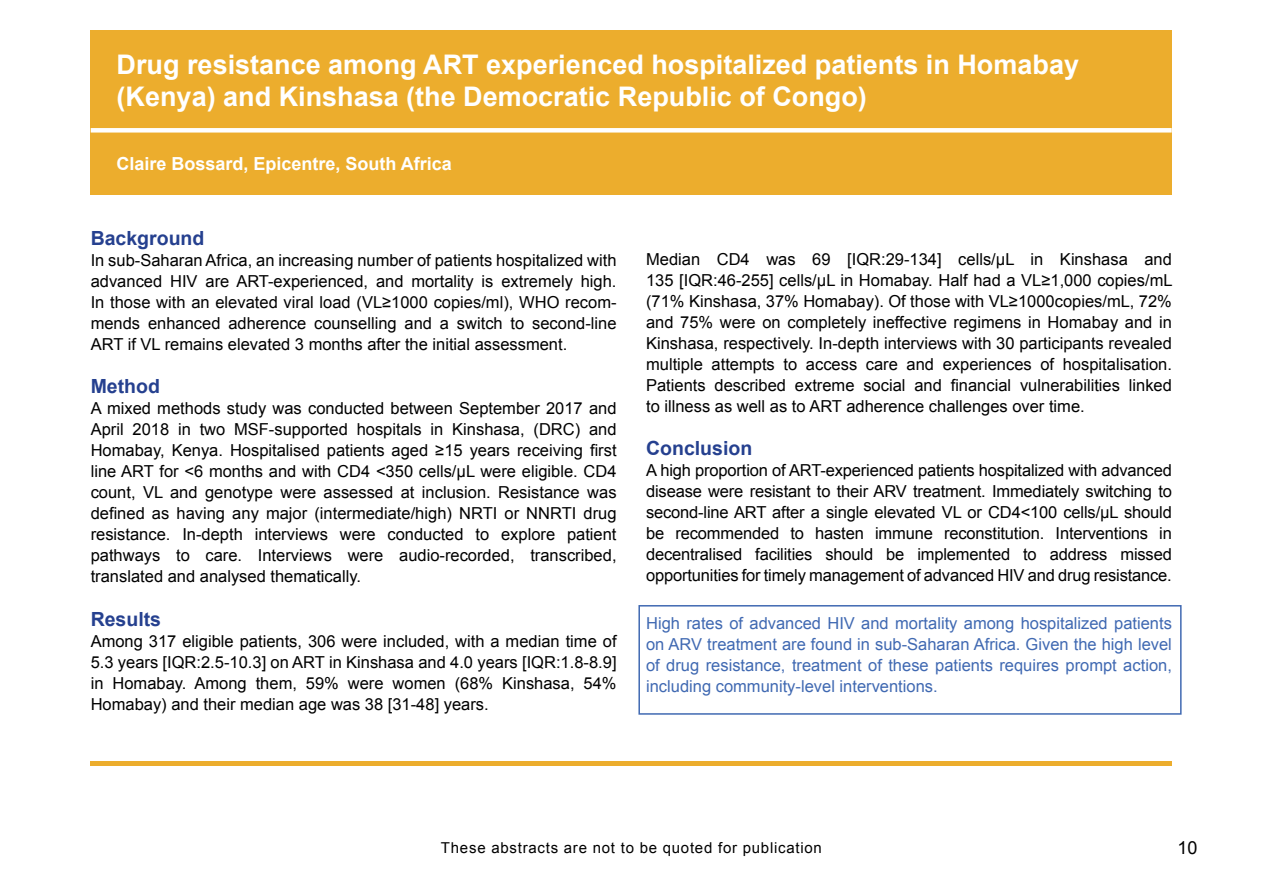
<style>
.page{position:relative;width:1263px;height:893px;background:#fff}
.page>*{position:absolute;margin:0;border:0;box-sizing:border-box;transform-origin:0 0}
.t1{font:700 27px/31.5px "Arial";color:#fff}
.t2{font:700 19.5px "Arial";color:#25408f}
.t3{font:700 18px "Arial";color:#fff}
.t4{font:18px "Arial";color:#000}
.t5{font:16.5px/21px "Arial";color:#000;text-align:justify}
.t6{font:16.5px/21px "Arial";color:#4069b2;text-align:justify}
.t7{font:15px "Arial";letter-spacing:.05em;color:#000}
</style>
<div class="page">
<div style="left:91px;top:30px;width:1081px;height:165px;background:#ecad2d"></div>
<div style="left:91px;top:128px;width:1081px;height:5px;background:#fff"></div>
<div style="left:638px;top:605px;width:543px;height:110px;border:2px solid #4069b2"></div>
<hr style="left:90px;top:761px;width:1081px;height:4px;background:#ecad2d">
<h1 class="t1" style="left:117px;top:50px;width:964px">Drug resistance among ART experienced hospitalized patients in Homabay (Kenya) and Kinshasa (the Democratic Republic of Congo)</h1>
<p class="t3" style="left:116px;top:151px;width:337px">Claire Bossard, Epicentre, South Africa</p>
<p class="t2" style="left:91px;top:225px;width:115px">Background</p>
<p class="t5" style="left:91px;top:249px;width:527px">In sub-Saharan Africa, an increasing number of patients hospitalized with advanced HIV are ART-experienced, and mortality is extremely high.<br>In those with an elevated viral load (VL≥1000 copies/ml), WHO recom&shy;mends enhanced adherence counselling and a switch to second-line ART if VL remains elevated 3 months after the initial assessment.</p>
<p class="t2" style="left:91px;top:373px;width:71px">Method</p>
<p class="t5" style="left:91px;top:398px;width:527px">A mixed methods study was conducted between September 2017 and April 2018 in two MSF-supported hospitals in Kinshasa, (DRC) and Homabay, Kenya. Hospitalised patients aged ≥15 years receiving first line ART for &lt;6 months and with CD4 &lt;350 cells/µL were eligible. CD4 count, VL and genotype were assessed at inclusion. Resistance was defined as having any major (intermediate/high) NRTI or NNRTI drug resistance. In-depth interviews were conducted to explore patient pathways to care. Interviews were audio-recorded, transcribed, translated and analysed thematically.</p>
<p class="t2" style="left:91px;top:606px;width:72px">Results</p>
<p class="t5" style="left:91px;top:631px;width:527px">Among 317 eligible patients, 306 were included, with a median time of 5.3 years [IQR:2.5-10.3] on ART in Kinshasa and 4.0 years [IQR:1.8-8.9] in Homabay. Among them, 59% were women (68% Kinshasa, 54% Homabay) and their median age was 38 [31-48] years.</p>
<p class="t5" style="left:646px;top:249px;width:528px">Median CD4 was 69 [IQR:29-134] cells/µL in Kinshasa and 135 [IQR:46-255] cells/µL in Homabay. Half had a VL≥1,000 copies/mL (71% Kinshasa, 37% Homabay). Of those with VL≥1000copies/mL, 72% and 75% were on completely ineffective regimens in Homabay and in Kinshasa, respectively. In-depth interviews with 30 participants revealed multiple attempts to access care and experiences of hospitalisation.<br>Patients described extreme social and financial vulnerabilities linked to illness as well as to ART adherence challenges over time.</p>
<p class="t2" style="left:646px;top:435px;width:108px">Conclusion</p>
<p class="t5" style="left:646px;top:460px;width:527px">A high proportion of ART-experienced patients hospitalized with advanced disease were resistant to their ARV treatment. Immediately switching to second-line ART after a single elevated VL or CD4&lt;100 cells/µL should be recommended to hasten immune reconstitution. Interventions in decentralised facilities should be implemented to address missed opportunities for timely management of advanced HIV and drug resistance.</p>
<p class="t6" style="left:646px;top:613px;width:527px">High rates of advanced HIV and mortality among hospitalized patients on ARV treatment are found in sub-Saharan Africa. Given the high level of drug resistance, treatment of these patients requires prompt action, including community-level interventions.</p>
<p class="t7" style="left:441px;top:837px;width:382px">These abstracts are not to be quoted for publication</p>
<p class="t4" style="left:1177px;top:836px;width:22px">10</p>
</div>
